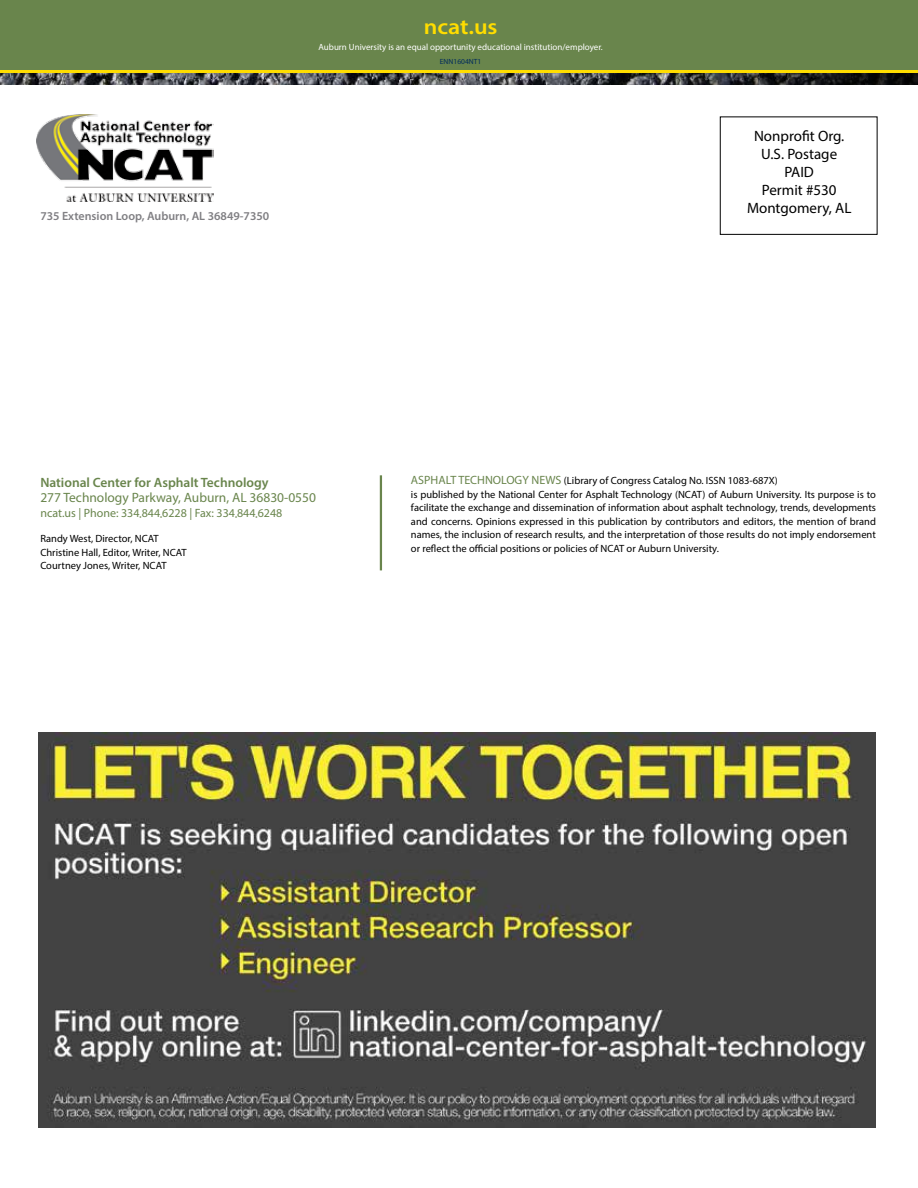
<style>
.page{position:relative;width:918px;height:1188px;background:#fff}
.page>*{position:absolute;margin:0;border:0;box-sizing:border-box;transform-origin:0 0}
.t1{font:600 21.75px "Myriad Pro";color:#fd0;scale:1.1 1}
.t2{font:15px/18px "Myriad Pro";color:#000;text-align:center}
.t3{font:13.5px "Myriad Pro";color:#69854c}
.t4{font:600 13.5px "Myriad Pro";color:#69854c}
.t5{font:12px "Myriad Pro";color:#69854c}
.t6{font:600 12px "Myriad Pro";color:#807f83}
.t7{font:10.5px/13.5px "Myriad Pro";color:#000}
.t8{font:9px "Myriad Pro";color:#fff}
.t9{font:7.5px "Myriad Pro";color:#002b5c}
.s1{font-size:12px;color:#69854c}
</style>
<div class="page">
<div style="left:0;top:63px;width:918px;height:21px;background:#69854c"></div>
<hr style="left:0;top:70px;width:918px;height:3px;background:#fd0">
<img style="left:0;top:73px;width:918px;height:11px">
<div style="left:0;top:0;width:918px;height:69px;background:#69854c"></div>
<svg style="left:38px;top:1127px;width:838px;height:1px"></svg>
<hr style="left:380px;top:475px;width:2px;height:95px;background:#69854c">
<svg style="left:720px;top:116px;width:158px;height:119px"></svg>
<img style="left:37px;top:114px;width:177px;height:88px">
<img style="left:39px;top:733px;width:837px;height:394px">
<h1 class="t1" style="left:424px;top:13px;width:69px">ncat.us</h1>
<p class="t8" style="left:319px;top:42px;width:286px">Auburn University is an equal opportunity educational institution/employer.</p>
<p class="t9" style="left:440px;top:57px;width:43px">ENN1604NT1</p>
<p class="t6" style="left:40px;top:209px;width:231px">735 Extension Loop, Auburn, AL 36849-7350</p>
<h2 class="t2" style="left:747px;top:127px;width:106px">Nonprofit Org.<br>U.S. Postage<br>PAID<br>Permit #530<br>Montgomery, AL</h2>
<p class="t4" style="left:40px;top:474px;width:230px">National Center for Asphalt Technology</p>
<p class="t3" style="left:40px;top:490px;width:277px">277 Technology Parkway, Auburn, AL 36830-0550</p>
<p class="t5" style="left:40px;top:506px;width:243px">ncat.us | Phone: 334<sub>•</sub>844<sub>•</sub>6228 | Fax: 334<sub>•</sub>844<sub>•</sub>6248</p>
<p class="t7" style="left:40px;top:532px;width:148px">Randy West, Director, NCAT<br>Christine Hall, Editor, Writer, NCAT<br>Courtney Jones, Writer, NCAT</p>
<p class="t7" style="left:411px;top:474px;width:467px"><span class="s1">ASPHALT TECHNOLOGY NEWS</span> (Library of Congress Catalog No. ISSN 1083-687X)<br>is published by the National Center for Asphalt Technology (NCAT) of Auburn University. Its purpose is to facilitate the exchange and dissemination of information about asphalt technology, trends, developments and concerns. Opinions expressed in this publication by contributors and editors, the mention of brand names, the inclusion of research results, and the interpretation of those results do not imply endorsement or reflect the official positions or policies of NCAT or Auburn University.</p>
</div>
